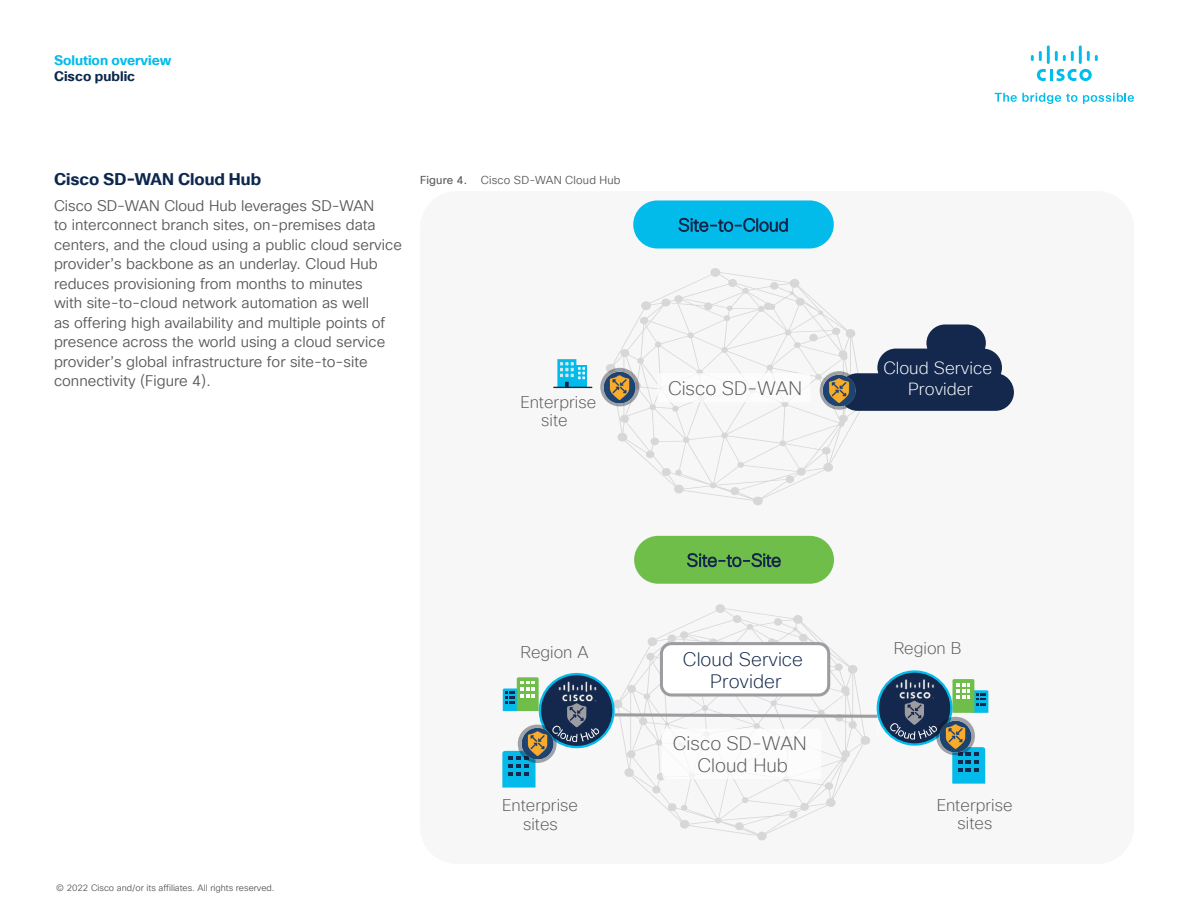
<style>
.page{position:relative;width:1188px;height:918px;background:#fff}
.page>*{position:absolute;margin:0;border:0;box-sizing:border-box;transform-origin:0 0}
.t1{font:200 19.05px "Cisco Sans TT";color:#58595b}
.t2{font:200 18.9px/22.8px "Cisco Sans TT";color:#13284c;text-align:center}
.t3{font:200 18.9px/22.8px "Cisco Sans TT";color:#58595b;text-align:center}
.t4{font:200 17.25px/20.5px "Cisco Sans TT";color:#fff;text-align:center}
.t5{font:200 16.65px/17.7px "Cisco Sans TT";color:#58595b;text-align:center}
.Subhead3_Midnight_bl{font:700 16.5px "Cisco Sans TT";letter-spacing:-.005em;color:#0d274d}
.Body{font:15px/19.5px "Cisco Sans TT Light";color:#57585a}
.t6{font:700 13.5px "Cisco Sans TT";color:#00bceb}
.t7{font:700 13.5px "Cisco Sans TT";color:#0d274d}
.FigureCaption{font:11.25px "Cisco Sans TT Light";letter-spacing:.02em;color:#57585a}
.Footer_white{font:9px "Cisco Sans TT Light";color:#57585a}
.s1{font-family:"Cisco Sans TT"}
</style>
<div class="page">
<svg style="left:995px;top:93px;width:82px;height:11px"></svg>
<svg style="left:1083px;top:93px;width:51px;height:11px"></svg>
<svg style="left:1037px;top:69px;width:55px;height:12px"></svg>
<svg style="left:1031px;top:51px;width:11px;height:10px"></svg>
<hr style="left:1047px;top:45px;width:3px;height:19px;background:#00bdeb">
<svg style="left:1055px;top:51px;width:19px;height:10px"></svg>
<hr style="left:1079px;top:45px;width:3px;height:19px;background:#00bdeb">
<svg style="left:1087px;top:51px;width:11px;height:10px"></svg>
<div style="left:420px;top:191px;width:714px;height:673px;background:#f7f7f8;border-radius:37px"></div>
<div style="left:576px;top:365px;width:11px;height:22px;background:#02bbea"></div>
<svg style="left:557px;top:359px;width:28px;height:28px"></svg>
<hr style="left:553px;top:387px;width:39px;height:1px;background:#13284c">
<svg style="left:606px;top:268px;width:254px;height:237px"></svg>
<div style="left:657px;top:373px;width:153px;height:29px;background:#fff;border-radius:3px"></div>
<svg style="left:600px;top:368px;width:39px;height:38px"></svg>
<svg style="left:820px;top:371px;width:39px;height:39px"></svg>
<div style="left:839px;top:373px;width:175px;height:38px;background:#13284c;border-radius:18px"></div>
<div style="left:877px;top:349px;width:125px;height:37px;background:#13284c;border-radius:19px"></div>
<svg style="left:926px;top:324px;width:60px;height:25px"></svg>
<img style="left:823px;top:374px;width:32px;height:32px">
<img style="left:604px;top:371px;width:32px;height:32px">
<div style="left:633px;top:200px;width:201px;height:48px;background:#02bbea;border-radius:24px"></div>
<svg style="left:679px;top:218px;width:109px;height:14px"></svg>
<svg style="left:632px;top:604px;width:226px;height:236px"></svg>
<img style="left:560px;top:672px;width:34px;height:5px">
<img style="left:893px;top:670px;width:43px;height:7px">
<svg style="left:502px;top:677px;width:486px;height:111px"></svg>
<svg style="left:936px;top:717px;width:39px;height:38px"></svg>
<svg style="left:518px;top:725px;width:39px;height:38px"></svg>
<img style="left:939px;top:720px;width:33px;height:32px">
<img style="left:521px;top:728px;width:32px;height:32px">
<div style="left:634px;top:536px;width:200px;height:48px;background:#6fbe4a;border-radius:24px"></div>
<svg style="left:687px;top:553px;width:94px;height:14px"></svg>
<div style="left:661px;top:644px;width:168px;height:51px;background:#fff;border-radius:10px"></div>
<div style="left:660px;top:642px;width:170px;height:55px;border:3px solid #9c9ca1;border-radius:10px"></div>
<p class="t6" style="left:54px;top:51px;width:119px">Solution overview</p>
<p class="t7" style="left:54px;top:67px;width:83px">Cisco public</p>
<p class="Subhead3_Midnight_bl" style="left:54px;top:168px;width:209px">Cisco SD-WAN Cloud Hub</p>
<p class="Body" style="left:54px;top:196px;width:349px">Cisco SD-WAN Cloud Hub leverages SD-WAN<br>to interconnect branch sites, on-premises data centers, and the cloud using a public cloud service provider’s backbone as an underlay. Cloud Hub reduces provisioning from months to minutes<br>with site-to-cloud network automation as well<br>as offering high availability and multiple points of presence across the world using a cloud service provider’s global infrastructure for site-to-site connectivity (Figure 4).</p>
<p class="FigureCaption" style="left:420px;top:172px;width:202px"><span class="s1">Figure 4.</span> Cisco SD-WAN Cloud Hub</p>
<p class="t5" style="left:520px;top:394px;width:77px">Enterprise site</p>
<p class="t1" style="left:668px;top:376px;width:136px">Cisco SD-WAN</p>
<p class="t4" style="left:883px;top:358px;width:110px">Cloud Service<br>Provider</p>
<p class="Footer_white" style="left:56px;top:882px;width:220px">© 2022 Cisco and/or its affiliates. All rights reserved.</p>
<p class="t5" style="left:521px;top:644px;width:70px">Region A</p>
<p class="t5" style="left:894px;top:640px;width:69px">Region B</p>
<p class="t2" style="left:683px;top:648px;width:122px">Cloud Service<br>Provider</p>
<p class="t3" style="left:673px;top:732px;width:135px">Cisco SD-WAN<br>Cloud Hub</p>
<p class="t5" style="left:502px;top:796px;width:77px;line-height:19px">Enterprise sites</p>
<p class="t5" style="left:937px;top:797px;width:77px">Enterprise sites</p>
</div>
